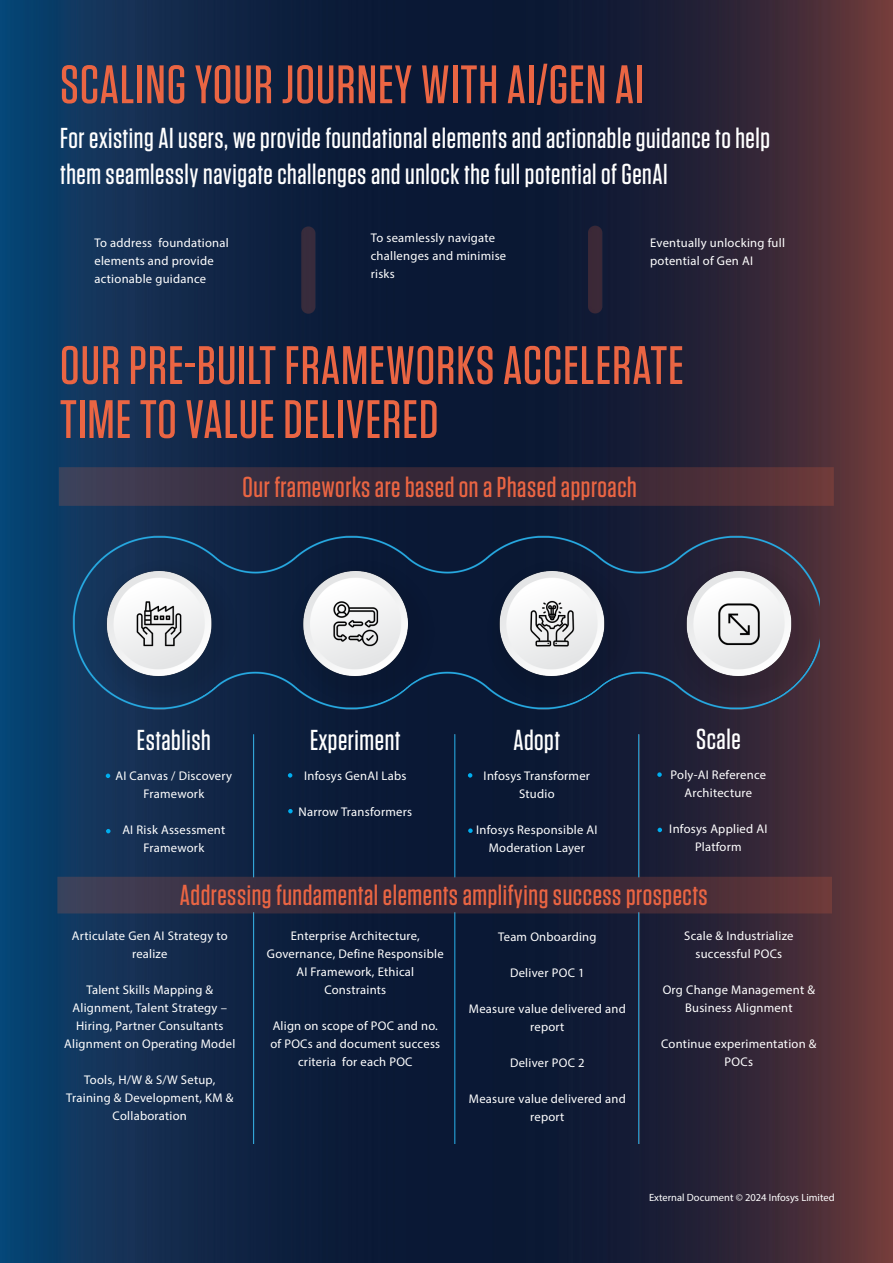
<style>
.page{position:relative;width:893px;height:1263px;background:#fff}
.page>*{position:absolute;margin:0;border:0;box-sizing:border-box;transform-origin:0 0}
.t1{font:500 54px/54px "Tungsten";letter-spacing:.02em;color:#ea6543}
.t2{font:500 28.8px/36px "Tungsten";letter-spacing:.02em;color:#fff}
.t3{font:500 28.8px "Tungsten";letter-spacing:.02em;color:#ea6543}
.t4{font:12.6px/18px "Myriad Pro";letter-spacing:.02em;color:#fff;text-align:center}
.t5{font:10.5px "Myriad Pro";color:#fff}
</style>
<div class="page">
<img style="left:0;top:0;width:893px;height:1263px">
<img style="left:72px;top:519px;width:747px;height:221px">
<img style="left:279px;top:191px;width:66px;height:160px">
<img style="left:558px;top:191px;width:66px;height:160px">
<img style="left:46px;top:443px;width:797px;height:76px">
<img style="left:210px;top:734px;width:459px;height:409px">
<img style="left:46px;top:851px;width:797px;height:79px">
<svg style="left:106px;top:773px;width:4px;height:5px"></svg>
<svg style="left:106px;top:829px;width:5px;height:4px"></svg>
<svg style="left:288px;top:773px;width:4px;height:5px"></svg>
<svg style="left:288px;top:809px;width:5px;height:4px"></svg>
<svg style="left:468px;top:773px;width:4px;height:5px"></svg>
<svg style="left:468px;top:828px;width:5px;height:5px"></svg>
<svg style="left:657px;top:772px;width:5px;height:5px"></svg>
<svg style="left:658px;top:828px;width:4px;height:4px"></svg>
<h1 class="t1" style="left:60px;top:58px;width:585px">SCALING YOUR JOURNEY WITH AI/GEN AI</h1>
<h2 class="t2" style="left:60px;top:120px;width:712px">For existing AI users, we provide foundational elements and actionable guidance to help them seamlessly navigate challenges and unlock the full potential of GenAI</h2>
<p class="t4" style="left:94px;top:233px;width:136px;text-align:left">To address foundational elements and provide actionable guidance</p>
<p class="t4" style="left:371px;top:229px;width:137px;text-align:left">To seamlessly navigate challenges and minimise risks</p>
<p class="t4" style="left:650px;top:233px;width:136px;text-align:left">Eventually unlocking full potential of Gen AI</p>
<h1 class="t1" style="left:60px;top:339px;width:625px">OUR PRE-BUILT FRAMEWORKS ACCELERATE<br>TIME TO VALUE DELIVERED</h1>
<h2 class="t3" style="left:242px;top:472px;width:396px">Our frameworks are based on a Phased approach</h2>
<h2 class="t2" style="left:696px;top:722px;width:46px">Scale</h2>
<p class="t4" style="left:671px;top:766px;width:97px">Poly-AI Reference<br>Architecture</p>
<p class="t4" style="left:669px;top:820px;width:100px">Infosys Applied AI<br>Platform</p>
<h2 class="t3" style="left:180px;top:880px;width:529px">Addressing fundamental elements amplifying success prospects</h2>
<p class="t4" style="left:72px;top:927px;width:158px">Articulate Gen AI Strategy to realize</p>
<p class="t4" style="left:64px;top:981px;width:173px">Talent Skills Mapping &amp;<br>Alignment, Talent Strategy –<br>Hiring, Partner Consultants<br>Alignment on Operating Model</p>
<p class="t4" style="left:66px;top:1071px;width:169px">Tools, H/W &amp; S/W Setup,<br>Training &amp; Development, KM &amp;<br>Collaboration</p>
<h2 class="t2" style="left:513px;top:722px;width:48px">Adopt</h2>
<p class="t4" style="left:484px;top:766px;width:108px">Infosys Transformer<br>Studio</p>
<p class="t4" style="left:476px;top:820px;width:123px">Infosys Responsible AI<br>Moderation Layer</p>
<h2 class="t2" style="left:310px;top:722px;width:92px">Experiment</h2>
<p class="t4" style="left:304px;top:766px;width:104px">Infosys GenAI Labs</p>
<p class="t4" style="left:298px;top:802px;width:115px">Narrow Transformers</p>
<h2 class="t2" style="left:137px;top:723px;width:75px">Establish</h2>
<p class="t4" style="left:115px;top:767px;width:118px">AI Canvas / Discovery<br>Framework</p>
<p class="t4" style="left:122px;top:821px;width:104px">AI Risk Assessment<br>Framework</p>
<p class="t4" style="left:267px;top:927px;width:178px">Enterprise Architecture,<br>Governance, Define Responsible<br>AI Framework, Ethical<br>Constraints</p>
<p class="t4" style="left:270px;top:1017px;width:171px">Align on scope of POC and no. of POCs and document success criteria for each POC</p>
<p class="t4" style="left:684px;top:927px;width:111px">Scale &amp; Industrialize successful POCs</p>
<p class="t4" style="left:663px;top:981px;width:154px">Org Change Management &amp;<br>Business Alignment</p>
<p class="t4" style="left:661px;top:1035px;width:157px">Continue experimentation &amp;<br>POCs</p>
<p class="t4" style="left:498px;top:928px;width:100px">Team Onboarding</p>
<p class="t4" style="left:510px;top:964px;width:76px">Deliver POC 1</p>
<p class="t4" style="left:469px;top:1000px;width:158px">Measure value delivered and report</p>
<p class="t4" style="left:510px;top:1054px;width:76px">Deliver POC 2</p>
<p class="t4" style="left:469px;top:1090px;width:158px">Measure value delivered and report</p>
<p class="t5" style="left:649px;top:1191px;width:187px">External Document © 2024 Infosys Limited</p>
</div>
